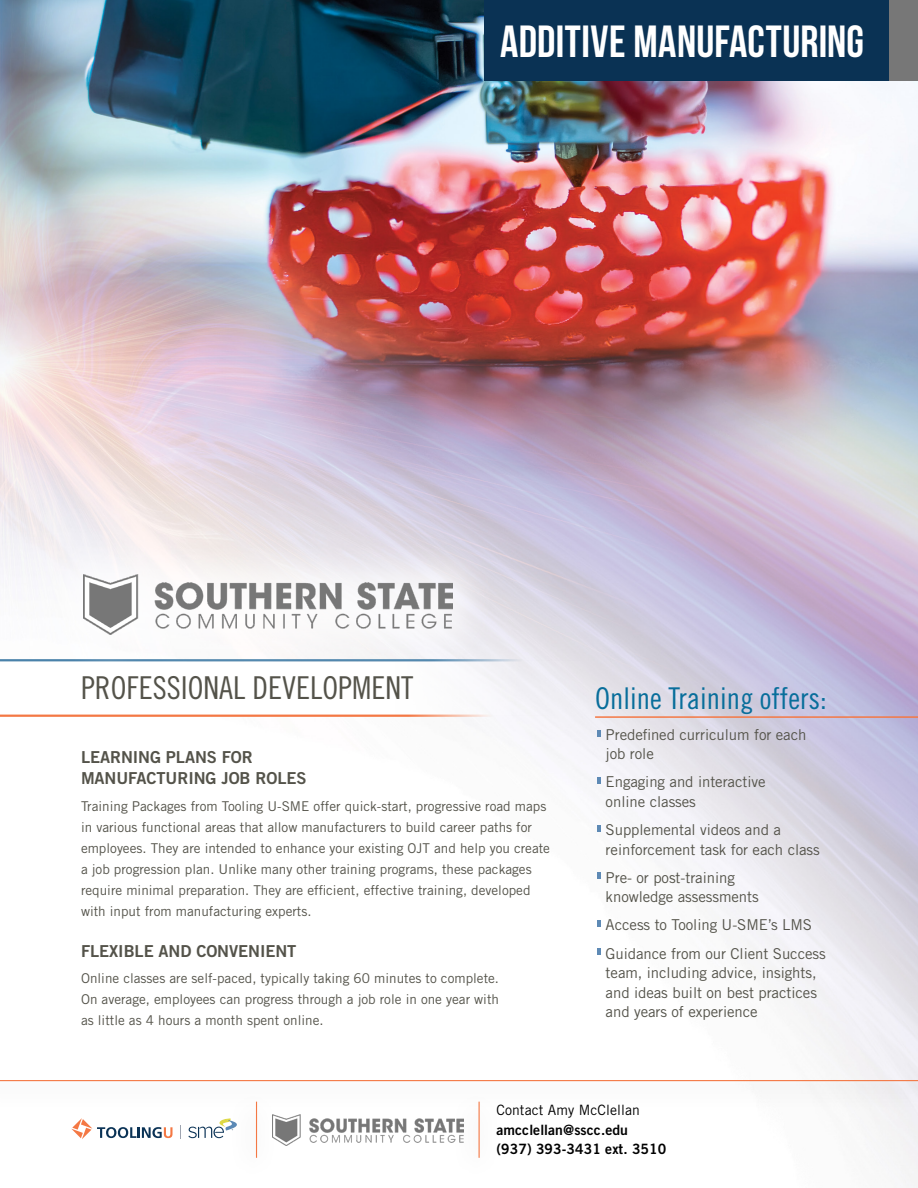
<style>
.page{position:relative;width:918px;height:1188px;background:#fff}
.page>*{position:absolute;margin:0;border:0;box-sizing:border-box;transform-origin:0 0}
.t1{font:45px "Bebas Neue";letter-spacing:.005em;color:#fff}
.t2{font:31.5px "Trade Gothic LT Std Cn 18";color:#54534a}
.t3{font:30px "Trade Gothic LT Std Cn 18";color:#086e9b}
.t4{font:16.5px/21px "Trade Gothic LT Std Bd 2";letter-spacing:-.005em;color:#54534a}
.t5{font:15px/19.5px "Trade Gothic LT Std";letter-spacing:-.005em;color:#54534a}
.t6{font:14.25px/19.5px "Trade Gothic LT Std Bd 2";letter-spacing:.005em;color:#000}
.t7{font:14.25px "Trade Gothic LT Std";letter-spacing:.005em;color:#000}
.t8{font:13.5px/21px "Trade Gothic LT Std";color:#54534a}
</style>
<div class="page">
<img style="left:0;top:0;width:918px;height:1188px">
<div style="left:889px;top:0;width:29px;height:81px;background:#777"></div>
<div style="left:484px;top:0;width:405px;height:81px;background:#0a3254"></div>
<div style="left:0;top:1080px;width:918px;height:30px;background:#000;opacity:.52"></div>
<hr style="left:0;top:1080px;width:918px;height:1px;background:#f47844">
<div style="left:230px;top:1090px;width:46px;height:91px;background:#fdfdfd"></div>
<hr style="left:256px;top:1102px;width:1px;height:56px;background:#f47844">
<div style="left:452px;top:1090px;width:47px;height:91px;background:#fdfdfd"></div>
<hr style="left:479px;top:1102px;width:1px;height:56px;background:#f47844">
<img style="left:272px;top:1114px;width:192px;height:32px">
<svg style="left:71px;top:1118px;width:102px;height:21px"></svg>
<svg style="left:188px;top:1118px;width:49px;height:20px"></svg>
<svg style="left:180px;top:1125px;width:1px;height:14px"></svg>
<div style="left:0;top:662px;width:528px;height:54px;background:#fff"></div>
<hr style="left:0;top:659px;width:582px;height:2px;background:#4a82aa">
<hr style="left:0;top:715px;width:549px;height:2px;background:#f47844">
<hr style="left:595px;top:716px;width:323px;height:2px;background:#f47844">
<svg style="left:597px;top:730px;width:4px;height:6px"></svg>
<svg style="left:597px;top:778px;width:4px;height:6px"></svg>
<svg style="left:597px;top:825px;width:4px;height:6px"></svg>
<svg style="left:597px;top:873px;width:4px;height:6px"></svg>
<svg style="left:597px;top:921px;width:4px;height:6px"></svg>
<svg style="left:597px;top:949px;width:4px;height:6px"></svg>
<div style="left:39px;top:531px;width:458px;height:147px;background:#fff;opacity:.75"></div>
<img style="left:84px;top:574px;width:369px;height:61px">
<h1 class="t1" style="left:500px;top:17px;width:366px">ADDITIVE MANUFACTURING</h1>
<h2 class="t2" style="left:81px;top:669px;width:334px">PROFESSIONAL DEVELOPMENT</h2>
<h3 class="t3" style="left:595px;top:681px;width:233px">Online Training offers:</h3>
<p class="t5" style="left:606px;top:725px;width:202px">Predefined curriculum for each job role</p>
<p class="t5" style="left:606px;top:772px;width:161px">Engaging and interactive online classes</p>
<p class="t5" style="left:606px;top:820px;width:216px">Supplemental videos and a reinforcement task for each class</p>
<p class="t5" style="left:606px;top:867px;width:155px">Pre- or post-training knowledge assessments</p>
<p class="t5" style="left:606px;top:911px;width:222px;line-height:28.2px">Access to Tooling U-SME’s LMS<br>Guidance from our Client Success</p>
<p class="t5" style="left:606px;top:963px;width:213px;text-align:justify">team, including advice, insights, and ideas built on best practices and years of experience</p>
<p class="t4" style="left:81px;top:747px;width:227px">LEARNING PLANS FOR<br>MANUFACTURING JOB ROLES</p>
<p class="t8" style="left:81px;top:795px;width:471px">Training Packages from Tooling U-SME offer quick-start, progressive road maps in various functional areas that allow manufacturers to build career paths for employees. They are intended to enhance your existing OJT and help you create a job progression plan. Unlike many other training programs, these packages require minimal preparation. They are efficient, effective training, developed with input from manufacturing experts.</p>
<p class="t4" style="left:81px;top:940px;width:217px">FLEXIBLE AND CONVENIENT</p>
<p class="t8" style="left:81px;top:968px;width:420px;text-align:justify">Online classes are self-paced, typically taking 60 minutes to complete.<br>On average, employees can progress through a job role in one year with as little as 4 hours a month spent online.</p>
<p class="t7" style="left:496px;top:1102px;width:145px">Contact Amy McClellan</p>
<p class="t6" style="left:496px;top:1120px;width:171px">amcclellan@sscc.edu (937) 393-3431 ext. 3510</p>
</div>
